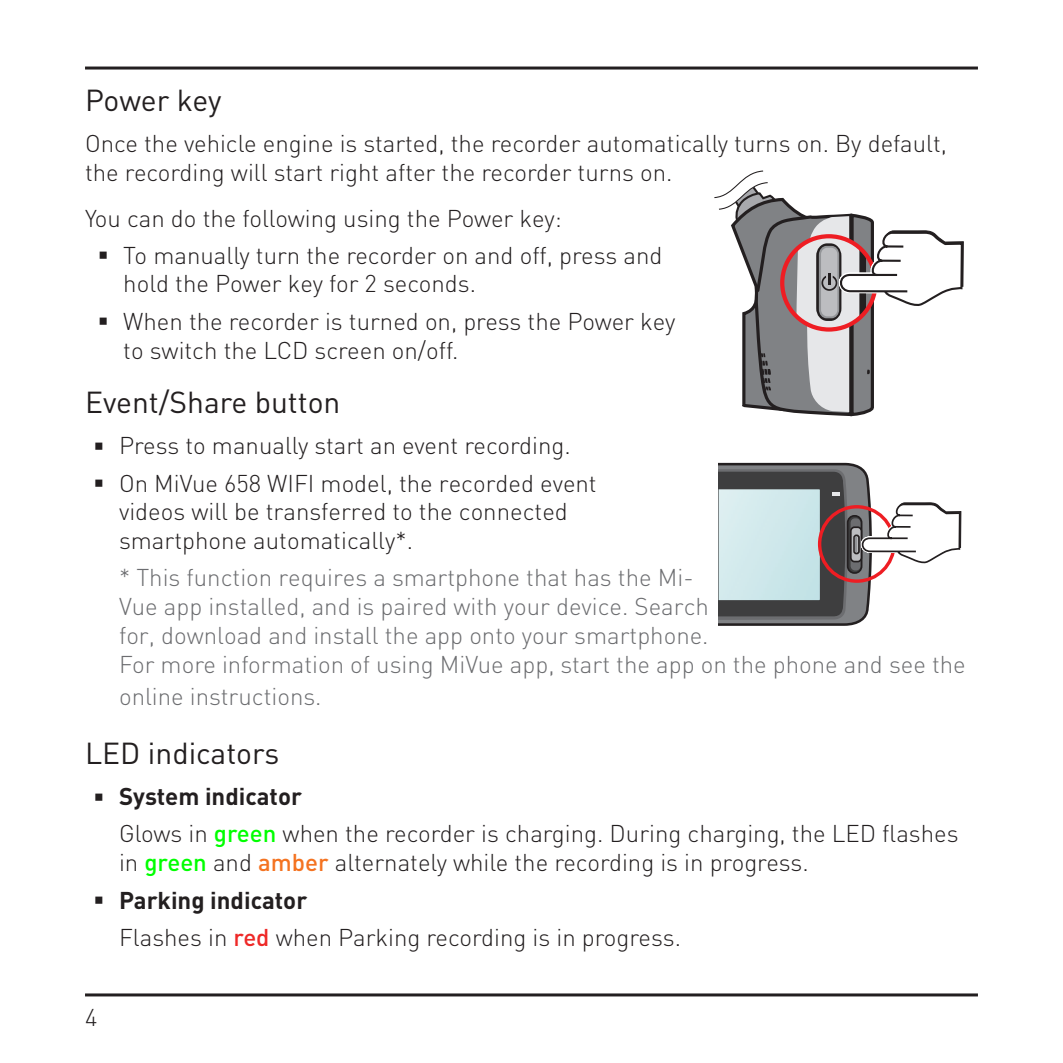
<style>
.page{position:relative;width:1063px;height:1063px;background:#fff}
.page>*{position:absolute;margin:0;border:0;box-sizing:border-box;transform-origin:0 0}
.Heading_2{font:30px "DINOT";color:#231f20}
.Body{font:300 24px/28.8px "DINOT";color:#231f20}
.Body-2{font:300 24px/28.8px "DINOT";color:#6c6d70}
.t1{font:700 24px "DINOT";color:#231f20}
.s1{font-weight:500;color:#0f0}
.s2{font-weight:500;color:#f47321}
.s3{font-weight:500;color:#ee2928}
</style>
<div class="page">
<hr style="left:85px;top:993px;width:893px;height:3px;background:#231f20">
<hr style="left:85px;top:67px;width:893px;height:3px;background:#231f20">
<svg style="left:714px;top:171px;width:250px;height:245px"></svg>
<svg style="left:719px;top:463px;width:243px;height:163px"></svg>
<p class="Heading_2" style="left:85px;top:79px;width:138px">Power key</p>
<p class="Body" style="left:85px;top:128px;width:863px">Once the vehicle engine is started, the recorder automatically turns on. By default, the recording will start right after the recorder turns on.</p>
<p class="Body" style="left:85px;top:203px;width:478px">You can do the following using the Power key:</p>
<p class="Body" style="left:123px;top:240px;width:541px">To manually turn the recorder on and off, press and hold the Power key for 2 seconds.</p>
<p class="Body" style="left:123px;top:306px;width:554px">When the recorder is turned on, press the Power key to switch the LCD screen on/off.</p>
<p class="Heading_2" style="left:85px;top:382px;width:257px">Event/Share button</p>
<p class="Body" style="left:119px;top:430px;width:453px">Press to manually start an event recording.</p>
<p class="Body" style="left:119px;top:468px;width:479px">On MiVue 658 WIFI model, the recorded event videos will be transferred to the connected smartphone automatically*.</p>
<p class="Body-2" style="left:119px;top:562px;width:848px">* This function requires a smartphone that has the Mi-<br>Vue app installed, and is paired with your device. Search<br>for, download and install the app onto your smartphone.<br>For more information of using MiVue app, start the app on the phone and see the</p>
<p class="Body-2" style="left:119px;top:681px;width:204px">online instructions.</p>
<p class="Heading_2" style="left:85px;top:733px;width:196px">LED indicators</p>
<p class="t1" style="left:119px;top:780px;width:184px">System indicator</p>
<p class="Body" style="left:119px;top:818px;width:841px">Glows in <span class="s1">green</span> when the recorder is charging. During charging, the LED flashes in <span class="s1">green</span> and <span class="s2">amber</span> alternately while the recording is in progress.</p>
<p class="t1" style="left:119px;top:884px;width:190px">Parking indicator</p>
<p class="Body" style="left:119px;top:922px;width:564px">Flashes in <span class="s3">red</span> when Parking recording is in progress.</p>
<p class="Body" style="left:85px;top:1002px;width:14px">4</p>
</div>
